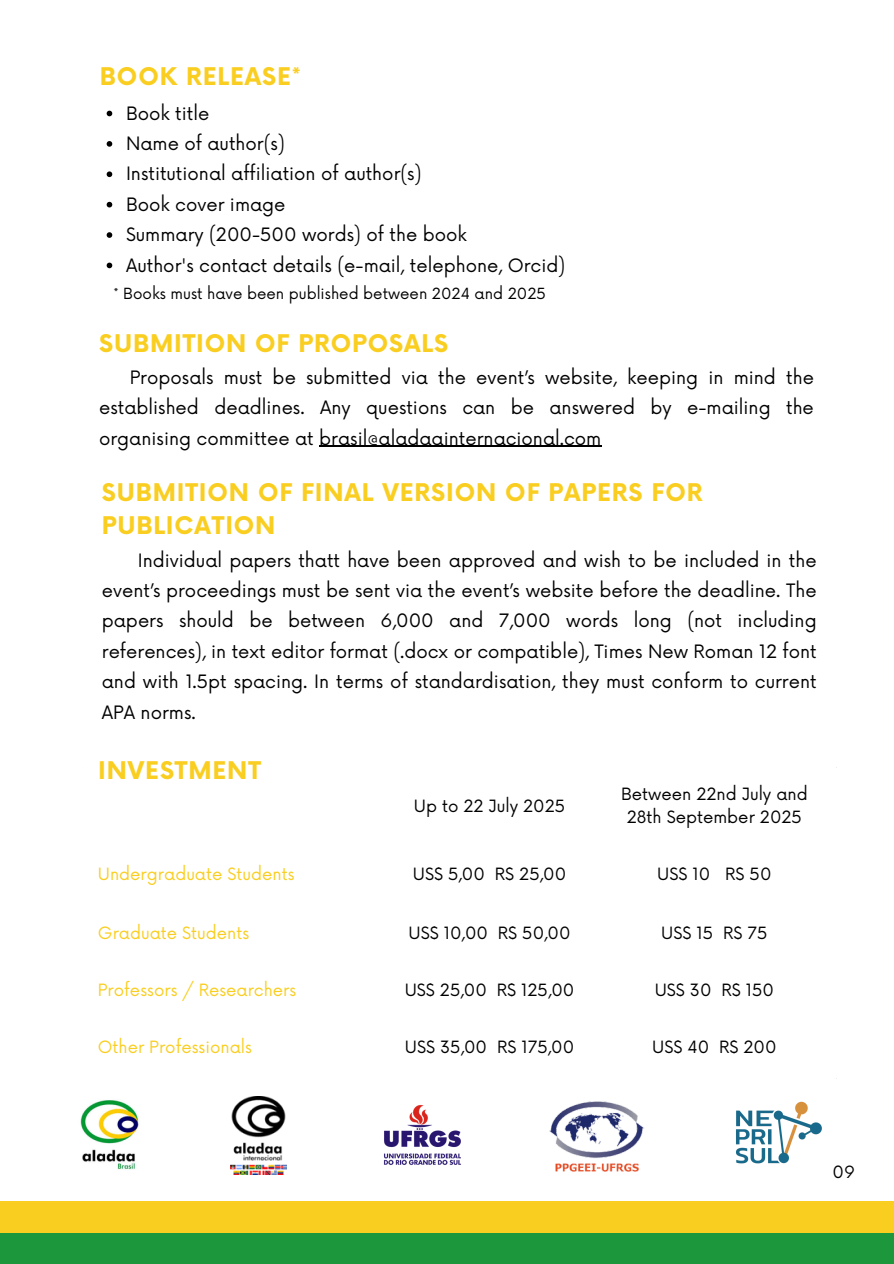
<style>
.page{position:relative;width:894px;height:1264px;background:#fff}
.page>*{position:absolute;margin:0;border:0;box-sizing:border-box;transform-origin:0 0}
.t1{font:700 23.7px/32.7px "Now";letter-spacing:.035em;color:#f9ce21}
.t2{font:18px/30.3px "Now";color:#000;text-align:justify}
.t3{font:16.5px/22.5px "Now";color:#000;text-align:center}
.t4{font:16.5px "Now";color:#f9ce21}
.t5{font:15px "Now";color:#000}
</style>
<div class="page">
<div style="left:0;top:1232px;width:893px;height:31px;background:#1c973b"></div>
<div style="left:0;top:1200px;width:893px;height:32px;background:#f9ce21"></div>
<img style="left:80px;top:1100px;width:59px;height:70px">
<img style="left:383px;top:1105px;width:78px;height:60px">
<img style="left:549px;top:1101px;width:95px;height:70px">
<img style="left:736px;top:1101px;width:86px;height:63px">
<hr style="left:319px;top:446px;width:282px;height:1px;background:#000">
<svg style="left:107px;top:111px;width:5px;height:5px"></svg>
<svg style="left:107px;top:141px;width:5px;height:6px"></svg>
<svg style="left:107px;top:171px;width:5px;height:6px"></svg>
<svg style="left:107px;top:202px;width:5px;height:5px"></svg>
<svg style="left:107px;top:232px;width:5px;height:6px"></svg>
<svg style="left:107px;top:262px;width:5px;height:6px"></svg>
<img style="left:230px;top:1096px;width:56px;height:78px">
<p class="t1" style="left:100px;top:61px;width:202px">BOOK RELEASE*</p>
<p class="t2" style="left:126px;top:99px;width:85px">Book title</p>
<p class="t2" style="left:126px;top:129px;width:160px">Name of author(s)</p>
<p class="t2" style="left:126px;top:160px;width:297px">Institutional affiliation of author(s)</p>
<p class="t2" style="left:126px;top:190px;width:161px">Book cover image</p>
<p class="t2" style="left:126px;top:220px;width:342px">Summary (200-500 words) of the book</p>
<p class="t2" style="left:126px;top:251px;width:440px">Author's contact details (e-mail, telephone, Orcid)</p>
<p class="t5" style="left:113px;top:285px;width:434px">* Books must have been published between 2024 and 2025</p>
<p class="t1" style="left:99px;top:329px;width:350px">SUBMITION OF PROPOSALS</p>
<p class="t2" style="left:99px;top:363px;width:716px;text-indent:31px">Proposals must be submitted via the event’s website, keeping in mind the established deadlines. Any questions can be answered by e-mailing the organising committee at brasil@aladaainternacional.com</p>
<p class="t1" style="left:102px;top:477px;width:602px">SUBMITION OF FINAL VERSION OF PAPERS FOR<br>PUBLICATION</p>
<p class="t2" style="left:102px;top:546px;width:716px;text-indent:36px">Individual papers thatt have been approved and wish to be included in the event’s proceedings must be sent via the event’s website before the deadline. The papers should be between 6,000 and 7,000 words long (not including references), in text editor format (.docx or compatible), Times New Roman 12 font and with 1.5pt spacing. In terms of standardisation, they must conform to current APA norms.</p>
<p class="t1" style="left:98px;top:755px;width:164px">INVESTMENT</p>
<p class="t3" style="left:414px;top:795px;width:153px">Up to 22 July 2025</p>
<p class="t3" style="left:621px;top:784px;width:188px">Between 22nd July and<br>28th September 2025</p>
<p class="t4" style="left:98px;top:865px;width:198px">Undergraduate Students</p>
<p class="t3" style="left:413px;top:864px;width:155px">US$ 5,00 R$ 25,00</p>
<p class="t3" style="left:657px;top:864px;width:116px">US$ 10 R$ 50</p>
<h1 class="t4" style="left:98px;top:923px;width:153px">Graduate Students</h1>
<h2 class="t3" style="left:408px;top:922px;width:163px">US$ 10,00 R$ 50,00</h2>
<h1 class="t3" style="left:661px;top:922px;width:108px">US$ 15 R$ 75</h1>
<h2 class="t4" style="left:98px;top:980px;width:200px">Professors / Researchers</h2>
<h1 class="t3" style="left:404px;top:979px;width:171px">US$ 25,00 R$ 125,00</h1>
<p class="t3" style="left:654px;top:979px;width:121px">US$ 30 R$ 150</p>
<p class="t4" style="left:98px;top:1038px;width:155px">Other Professionals</p>
<p class="t3" style="left:405px;top:1037px;width:171px">US$ 35,00 R$ 175,00</p>
<p class="t3" style="left:652px;top:1037px;width:126px">US$ 40 R$ 200</p>
<h1 class="t3" style="left:832px;top:1161px;width:24px">09</h1>
</div>
